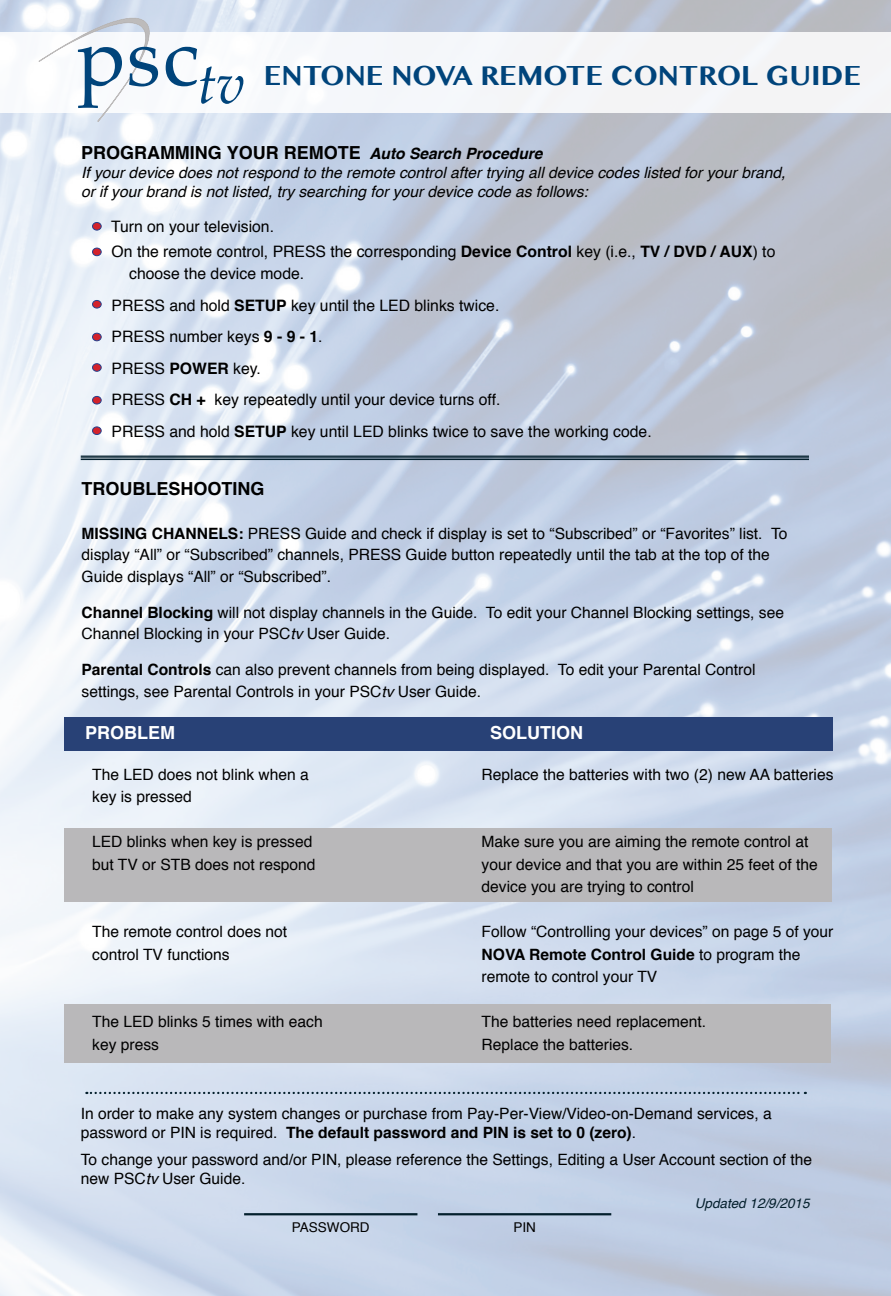
<style>
.page{position:relative;width:891px;height:1296px;background:#fff}
.page>*{position:absolute;margin:0;border:0;box-sizing:border-box;transform-origin:0 0}
.t1{font:italic 57.38px "Palatino Linotype";color:#00447b}
.t2{font:700 27px "Oriya MN";color:#00447b}
.t3{font:700 18px "Helvetica";color:#000}
.t4{font:700 18px "Helvetica";color:#fff}
.t5{font:15.75px/22.5px "Helvetica";color:#000}
.t6{font:15.53px/22.5px "Helvetica";color:#000}
.t7{font:italic 15.53px/18.7px "Helvetica";color:#000}
.t8{font:italic 13.5px "Helvetica";color:#031f2c}
.t9{font:13.5px "Helvetica";color:#000}
.s1{font-style:italic;font-size:15.53px}
.s2{font-weight:700}
.s3{font-style:italic}
</style>
<div class="page">
<img style="left:0;top:0;width:891px;height:1296px">
<div style="left:0;top:32px;width:891px;height:81px;background:#f4f6f9"></div>
<div style="left:65px;top:828px;width:767px;height:74px;background:#b9b8ba"></div>
<div style="left:65px;top:1004px;width:766px;height:59px;background:#b9b8ba"></div>
<div style="left:65px;top:717px;width:768px;height:34px;background:#284176"></div>
<div style="left:93px;top:222px;width:8px;height:8px;background:#d3222b;border-radius:50%"></div>
<div style="left:92px;top:222px;width:9px;height:8px;border:1px solid #25418d;border-radius:50%"></div>
<div style="left:93px;top:248px;width:8px;height:8px;background:#d3222b;border-radius:50%"></div>
<div style="left:92px;top:248px;width:9px;height:8px;border:1px solid #25418d;border-radius:50%"></div>
<div style="left:93px;top:300px;width:8px;height:8px;background:#d3222b;border-radius:50%"></div>
<div style="left:92px;top:300px;width:9px;height:8px;border:1px solid #25418d;border-radius:50%"></div>
<div style="left:93px;top:333px;width:8px;height:8px;background:#d3222b;border-radius:50%"></div>
<div style="left:92px;top:333px;width:9px;height:8px;border:1px solid #25418d;border-radius:50%"></div>
<div style="left:93px;top:364px;width:8px;height:7px;background:#d3222b;border-radius:50%"></div>
<div style="left:92px;top:363px;width:9px;height:9px;border:1px solid #25418d;border-radius:50%"></div>
<div style="left:93px;top:396px;width:8px;height:8px;background:#d3222b;border-radius:50%"></div>
<div style="left:92px;top:396px;width:9px;height:8px;border:1px solid #25418d;border-radius:50%"></div>
<div style="left:93px;top:427px;width:8px;height:8px;background:#d3222b;border-radius:50%"></div>
<div style="left:92px;top:427px;width:9px;height:8px;border:1px solid #25418d;border-radius:50%"></div>
<hr style="left:81px;top:456px;width:728px;height:1px;background:#031f2c">
<hr style="left:81px;top:457px;width:728px;height:1px;background:#031f2c">
<hr style="left:81px;top:459px;width:728px;height:1px;background:#031f2c">
<svg style="left:86px;top:1092px;width:720px;height:2px"></svg>
<hr style="left:244px;top:1213px;width:173px;height:2px;background:#031f2c">
<hr style="left:438px;top:1213px;width:173px;height:2px;background:#031f2c">
<svg style="left:39px;top:18px;width:119px;height:104px"></svg>
<svg style="left:166px;top:47px;width:31px;height:39px"></svg>
<p class="t1" style="left:197px;top:42px;width:49px">tv</p>
<p class="t2" style="left:264px;top:60px;width:599px">ENTONE NOVA REMOTE CONTROL GUIDE</p>
<p class="t3" style="left:81px;top:138px;width:463px">PROGRAMMING YOUR REMOTE <span class="s1">Auto Search Procedure</span></p>
<p class="t7" style="left:81px;top:163px;width:706px">If your device does not respond to the remote control after trying all device codes listed for your brand, or if your brand is not listed, try searching for your device code as follows:</p>
<p class="t5" style="left:111px;top:216px;width:165px">Turn on your television.</p>
<p class="t5" style="left:129px;top:240px;width:648px;text-indent:-18px">On the remote control, PRESS the corresponding <span class="s2">Device Control</span> key (i.e., <span class="s2">TV / DVD / AUX</span>) to choose the device mode.</p>
<p class="t5" style="left:112px;top:294px;width:389px">PRESS and hold <span class="s2">SETUP</span> key until the LED blinks twice.</p>
<p class="t5" style="left:112px;top:326px;width:212px">PRESS number keys <span class="s2">9 - 9 - 1</span>.</p>
<p class="t5" style="left:112px;top:357px;width:151px">PRESS <span class="s2">POWER</span> key.</p>
<p class="t5" style="left:112px;top:389px;width:390px">PRESS <span class="s2">CH +</span> key repeatedly until your device turns off.</p>
<p class="t5" style="left:112px;top:420px;width:542px">PRESS and hold <span class="s2">SETUP</span> key until LED blinks twice to save the working code.</p>
<p class="t3" style="left:82px;top:474px;width:185px">TROUBLESHOOTING</p>
<p class="t6" style="left:82px;top:523px;width:707px;line-height:21.8px"><span class="s2">MISSING CHANNELS:</span> PRESS Guide and check if display is set to “Subscribed” or “Favorites” list. To display “All” or “Subscribed” channels, PRESS Guide button repeatedly until the tab at the top of the<br>Guide displays “All” or “Subscribed”.</p>
<p class="t6" style="left:82px;top:602px;width:704px;line-height:21.8px"><span class="s2">Channel Blocking</span> will not display channels in the Guide. To edit your Channel Blocking settings, see<br>Channel Blocking in your PSC<span class="s3">tv</span> User Guide.</p>
<p class="t6" style="left:82px;top:659px;width:675px;line-height:21.8px"><span class="s2">Parental Controls</span> can also prevent channels from being displayed. To edit your Parental Control settings, see Parental Controls in your PSC<span class="s3">tv</span> User Guide.</p>
<p class="t4" style="left:85px;top:718px;width:91px">PROBLEM</p>
<p class="t4" style="left:490px;top:718px;width:95px">SOLUTION</p>
<p class="t6" style="left:92px;top:763px;width:218px">The LED does not blink when a key is pressed</p>
<p class="t6" style="left:92px;top:831px;width:225px">LED blinks when key is pressed but TV or STB does not respond</p>
<p class="t6" style="left:482px;top:763px;width:353px">Replace the batteries with two (2) new AA batteries</p>
<p class="t6" style="left:482px;top:831px;width:338px">Make sure you are aiming the remote control at your device and that you are within 25 feet of the device you are trying to control</p>
<p class="t6" style="left:482px;top:921px;width:353px">Follow “Controlling your devices” on page 5 of your<br><span class="s2">NOVA Remote Control Guide</span> to program the remote to control your TV</p>
<p class="t6" style="left:482px;top:1011px;width:226px">The batteries need replacement.</p>
<p class="t6" style="left:482px;top:1033px;width:153px">Replace the batteries.</p>
<p class="t6" style="left:92px;top:921px;width:196px">The remote control does not control TV functions</p>
<p class="t6" style="left:92px;top:1011px;width:232px">The LED blinks 5 times with each key press</p>
<p class="t6" style="left:81px;top:1105px;width:692px;line-height:18.7px">In order to make any system changes or purchase from Pay-Per-View/Video-on-Demand services, a password or PIN is required. <span class="s2">The default password and PIN is set to 0 (zero)</span>.</p>
<p class="t6" style="left:81px;top:1151px;width:733px;line-height:18.7px">To change your password and/or PIN, please reference the Settings, Editing a User Account section of the new PSC<span class="s3">tv</span> User Guide.</p>
<p class="t9" style="left:292px;top:1217px;width:79px">PASSWORD</p>
<p class="t9" style="left:513px;top:1217px;width:24px">PIN</p>
<p class="t8" style="left:695px;top:1193px;width:116px">Updated 12/9/2015</p>
</div>
